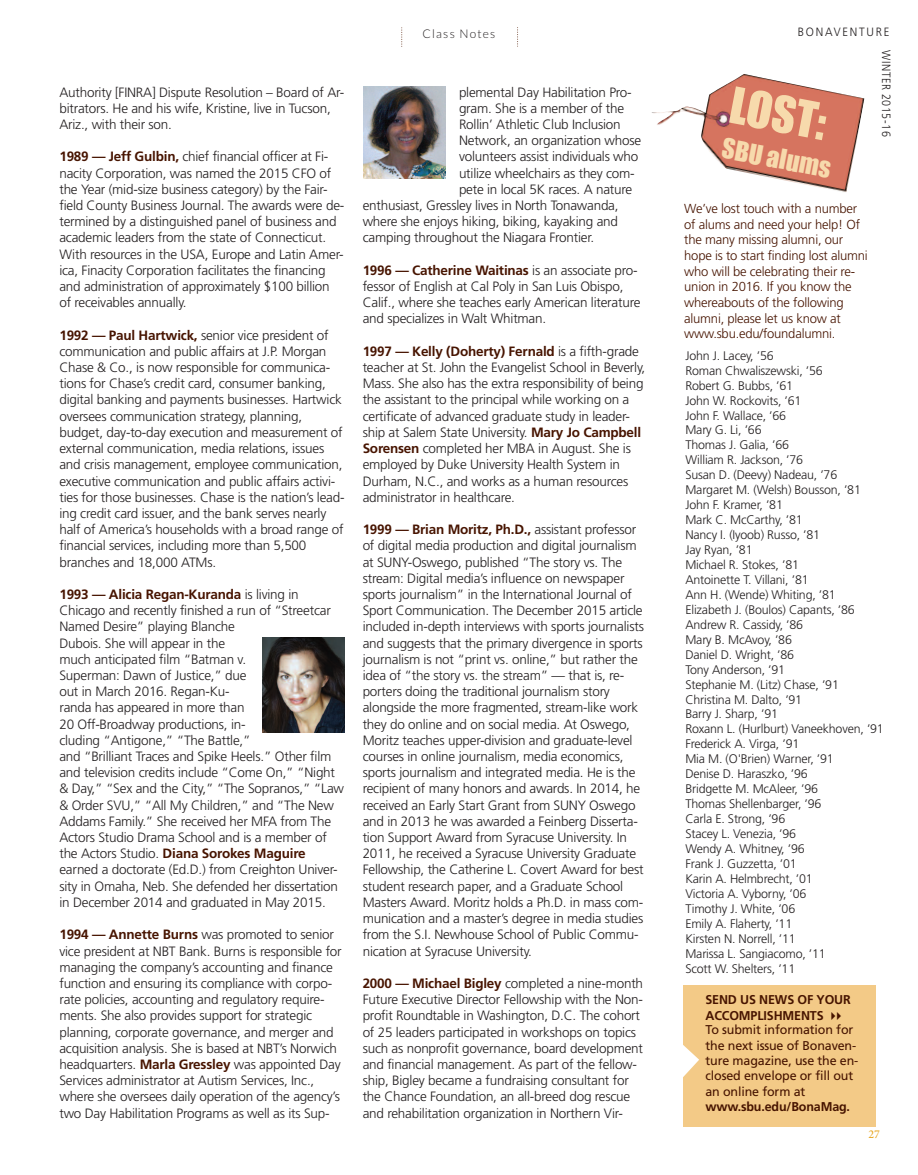
<style>
.page{position:relative;width:918px;height:1175px;background:#fff}
.page>*{position:absolute;margin:0;border:0;box-sizing:border-box;transform-origin:0 0}
.t1{font:46.5px "Impact";color:#f7daac}
.t2{font:25.5px "Impact";color:#f7daac}
.t3{font:300 13.5px/16.2px "Frutiger";letter-spacing:-.015em;color:#231f20}
.t4{font:300 13.05px/15.6px "Frutiger";letter-spacing:-.015em;color:#471400}
.t5{font:12.75px/15.3px "Frutiger";letter-spacing:-.01em;color:#471400}
.t6{font:700 12.75px "Frutiger";letter-spacing:-.01em;color:#471400}
.t7{font:300 12.45px/15px "Frutiger";letter-spacing:-.015em;color:#231f20}
.t8{font:300 12px "Frutiger";letter-spacing:.05em;color:#231f20;scale:.9 1}
.t9{font:300 12px "Frutiger";letter-spacing:.155em;color:#231f20;scale:.94 1}
.t10{font:300 12px "Lato";letter-spacing:.1em;color:#231f20}
.t11{font:12px "Minion Pro";color:#e6a218}
.s1{font-weight:700;color:#471400}
.s2{font-weight:700}
</style>
<div class="page">
<svg style="left:401px;top:27px;width:1px;height:20px"></svg>
<svg style="left:517px;top:27px;width:1px;height:20px"></svg>
<img style="left:651px;top:74px;width:213px;height:118px">
<div style="left:684px;top:985px;width:192px;height:141px;background:#f3ca87"></div>
<svg style="left:683px;top:1043px;width:16px;height:34px"></svg>
<img style="left:364px;top:86px;width:82px;height:92px">
<img style="left:262px;top:637px;width:82px;height:95px">
<p class="t10" style="left:423px;top:27px;width:74px">Class Notes</p>
<p class="t3" style="left:59px;top:85px;width:286px">Authority [FINRA] Dispute Resolution – Board of Ar&shy;bitrators. He and his wife, Kristine, live in Tucson,<br>Ariz., with their son.</p>
<p class="t3" style="left:59px;top:150px;width:287px"><span class="s1">1989 — Jeff Gulbin,</span> chief financial officer at Fi&shy;nacity Corporation, was named the 2015 CFO of the Year (mid-size business category) by the Fair&shy;field County Business Journal. The awards were de&shy;termined by a distinguished panel of business and academic leaders from the state of Connecticut.<br>With resources in the USA, Europe and Latin Amer&shy;ica, Finacity Corporation facilitates the financing and administration of approximately $100 billion of receivables annually.</p>
<p class="t3" style="left:59px;top:328px;width:287px"><span class="s1">1992 — Paul Hartwick,</span> senior vice president of communication and public affairs at J.P. Morgan Chase &amp; Co., is now responsible for communica&shy;tions for Chase’s credit card, consumer banking, digital banking and payments businesses. Hartwick oversees communication strategy, planning, budget, day-to-day execution and measurement of external communication, media relations, issues and crisis management, employee communication, executive communication and public affairs activi&shy;ties for those businesses. Chase is the nation’s lead&shy;ing credit card issuer, and the bank serves nearly half of America’s households with a broad range of financial services, including more than 5,500 branches and 18,000 ATMs.</p>
<p class="t3" style="left:59px;top:587px;width:286px"><span class="s1">1993 — Alicia Regan-Kuranda</span> is living in Chicago and recently finished a run of “Streetcar Named Desire” playing Blanche<br>Dubois. She will appear in the<br>much anticipated film “Batman v.<br>Superman: Dawn of Justice,” due<br>out in March 2016. Regan-Ku-<br>randa has appeared in more than<br>20 Off-Broadway productions, in-<br>cluding “Antigone,” “The Battle,”<br>and “Brilliant Traces and Spike Heels.” Other film and television credits include “Come On,” “Night &amp; Day,” “Sex and the City,” “The Sopranos,” “Law &amp; Order SVU,” “All My Children,” and “The New Addams Family.” She received her MFA from The Actors Studio Drama School and is a member of the Actors Studio. <span class="s1">Diana Sorokes Maguire </span>earned a doctorate (Ed.D.) from Creighton Univer&shy;sity in Omaha, Neb. She defended her dissertation in December 2014 and graduated in May 2015.</p>
<p class="t3" style="left:59px;top:927px;width:284px"><span class="s1">1994 — Annette Burns</span> was promoted to senior vice president at NBT Bank. Burns is responsible for managing the company’s accounting and finance function and ensuring its compliance with corpo&shy;rate policies, accounting and regulatory require&shy;ments. She also provides support for strategic planning, corporate governance, and merger and acquisition analysis. She is based at NBT’s Norwich headquarters. <span class="s1">Marla Gressley</span> was appointed Day Services administrator at Autism Services, Inc., where she oversees daily operation of the agency’s two Day Habilitation Programs as well as its Sup-</p>
<p class="t3" style="left:459px;top:85px;width:174px">plemental Day Habilitation Pro-</p>
<p class="t3" style="left:459px;top:101px;width:167px">gram. She is a member of the</p>
<p class="t3" style="left:459px;top:117px;width:163px">Rollin’ Athletic Club Inclusion</p>
<p class="t3" style="left:459px;top:133px;width:184px">Network, an organization whose</p>
<p class="t3" style="left:459px;top:150px;width:181px">volunteers assist individuals who</p>
<p class="t3" style="left:459px;top:166px;width:177px">utilize wheelchairs as they com-</p>
<p class="t3" style="left:459px;top:182px;width:175px">pete in local 5K races. A nature</p>
<p class="t3" style="left:363px;top:198px;width:257px">enthusiast, Gressley lives in North Tonawanda,</p>
<p class="t3" style="left:363px;top:214px;width:257px">where she enjoys hiking, biking, kayaking and</p>
<p class="t3" style="left:363px;top:231px;width:233px">camping throughout the Niagara Frontier.</p>
<p class="t3" style="left:363px;top:263px;width:279px"><span class="s1">1996 — Catherine Waitinas</span> is an associate pro&shy;fessor of English at Cal Poly in San Luis Obispo, Calif., where she teaches early American literature and specializes in Walt Whitman.</p>
<p class="t3" style="left:363px;top:344px;width:284px"><span class="s1">1997 — Kelly (Doherty) Fernald</span> is a fifth-grade teacher at St. John the Evangelist School in Beverly, Mass. She also has the extra responsibility of being the assistant to the principal while working on a certificate of advanced graduate study in leader&shy;ship at Salem State University. <span class="s1">Mary Jo Campbell Sorensen</span> completed her MBA in August. She is employed by Duke University Health System in Durham, N.C., and works as a human resources administrator in healthcare.</p>
<p class="t3" style="left:363px;top:522px;width:283px"><span class="s1">1999 — Brian Moritz, Ph.D.,</span> assistant professor of digital media production and digital journalism at SUNY-Oswego, published “The story vs. The stream: Digital media’s influence on newspaper sports journalism” in the International Journal of Sport Communication. The December 2015 article included in-depth interviews with sports journalists and suggests that the primary divergence in sports journalism is not “print vs. online,” but rather the idea of “the story vs. the stream” — that is, re&shy;porters doing the traditional journalism story alongside the more fragmented, stream-like work they do online and on social media. At Oswego, Moritz teaches upper-division and graduate-level courses in online journalism, media economics, sports journalism and integrated media. He is the recipient of many honors and awards. In 2014, he received an Early Start Grant from SUNY Oswego and in 2013 he was awarded a Feinberg Disserta&shy;tion Support Award from Syracuse University. In 2011, he received a Syracuse University Graduate Fellowship, the Catherine L. Covert Award for best student research paper, and a Graduate School Masters Award. Moritz holds a Ph.D. in mass com&shy;munication and a master’s degree in media studies from the S.I. Newhouse School of Public Commu&shy;nication at Syracuse University.</p>
<p class="t3" style="left:363px;top:976px;width:282px"><span class="s1">2000 — Michael Bigley</span> completed a nine-month Future Executive Director Fellowship with the Non&shy;profit Roundtable in Washington, D.C. The cohort of 25 leaders participated in workshops on topics such as nonprofit governance, board development and financial management. As part of the fellow&shy;ship, Bigley became a fundraising consultant for the Chance Foundation, an all-breed dog rescue and rehabilitation organization in Northern Vir-</p>
<p class="t9" style="left:798px;top:27px;width:99px">BONAVENTURE</p>
<h1 class="t1" style="left:735px;top:79px;width:99px;rotate:11deg">LOST:</h1>
<h2 class="t2" style="left:725px;top:134px;width:112px;rotate:11deg">SBU alums</h2>
<p class="t4" style="left:684px;top:202px;width:185px">We’ve lost touch with a number of alums and need your help! Of the many missing alumni, our hope is to start finding lost alumni who will be celebrating their re&shy;union in 2016. If you know the whereabouts of the following alumni, please let us know at www.sbu.edu/foundalumni.</p>
<p class="t8" style="left:891px;top:50px;width:97px;rotate:90deg">WINTER 2015-16</p>
<p class="t7" style="left:685px;top:349px;width:200px">John J. Lacey, ’56<br>Roman Chwaliszewski, ’56<br>Robert G. Bubbs, ’61<br>John W. Rockovits, ’61<br>John F. Wallace, ’66<br>Mary G. Li, ’66<br>Thomas J. Galia, ’66<br>William R. Jackson, ’76<br>Susan D. (Deevy) Nadeau, ’76<br>Margaret M. (Welsh) Bousson, ’81<br>John F. Kramer, ’81<br>Mark C. McCarthy, ’81<br>Nancy I. (Iyoob) Russo, ’81<br>Jay Ryan, ’81<br>Michael R. Stokes, ’81<br>Antoinette T. Villani, ’81<br>Ann H. (Wende) Whiting, ’81<br>Elizabeth J. (Boulos) Capants, ’86<br>Andrew R. Cassidy, ’86<br>Mary B. McAvoy, ’86<br>Daniel D. Wright, ’86<br>Tony Anderson, ’91<br>Stephanie M. (Litz) Chase, ’91<br>Christina M. Dalto, ’91<br>Barry J. Sharp, ’91<br>Roxann L. (Hurlburt) Vaneekhoven, ’91<br>Frederick A. Virga, ’91<br>Mia M. (O'Brien) Warner, ’91<br>Denise D. Haraszko, ’96<br>Bridgette M. McAleer, ’96<br>Thomas Shellenbarger, ’96<br>Carla E. Strong, ’96<br>Stacey L. Venezia, ’96<br>Wendy A. Whitney, ’96<br>Frank J. Guzzetta, ’01<br>Karin A. Helmbrecht, ’01<br>Victoria A. Vyborny, ’06<br>Timothy J. White, ’06<br>Emily A. Flaherty, ’11<br>Kirsten N. Norrell, ’11<br>Marissa L. Sangiacomo, ’11<br>Scott W. Shelters, ’11</p>
<p class="t5" style="left:705px;top:992px;width:154px"><span class="s2">SEND US NEWS OF YOUR<br>ACCOMPLISHMENTS</span> ✔✔<br>To submit information for the next issue of Bonaven&shy;ture magazine, use the en&shy;closed envelope or fill out an online form at</p>
<p class="t6" style="left:705px;top:1101px;width:146px">www.sbu.edu/BonaMag.</p>
<p class="t11" style="left:868px;top:1130px;width:13px">27</p>
</div>
